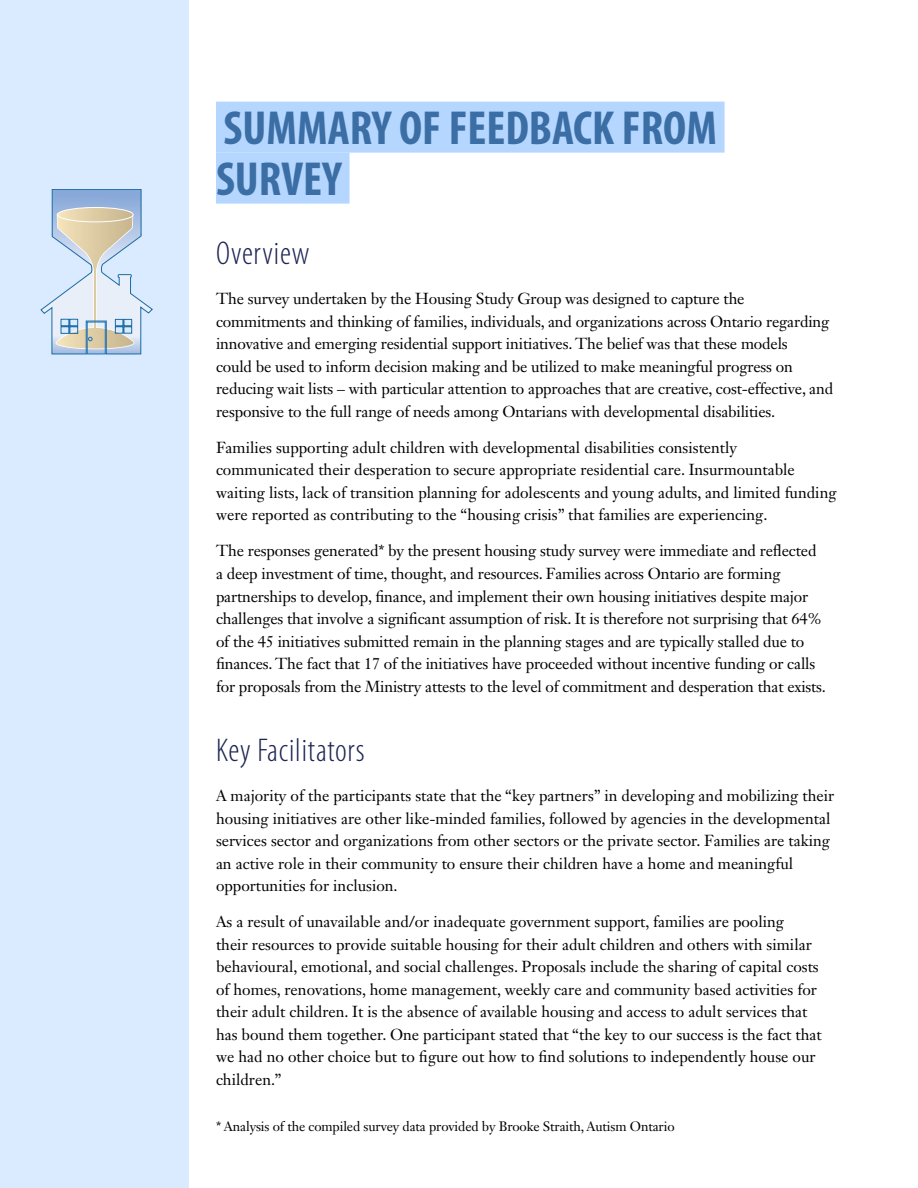
<style>
.page{position:relative;width:918px;height:1188px;background:#fff}
.page>*{position:absolute;margin:0;border:0;box-sizing:border-box;transform-origin:0 0}
.t1{font:700 condensed 48px/51px "Myriad Pro";color:#3b6ea4}
.t2{font:300 condensed 33px "Myriad Pro";letter-spacing:.025em;color:#1d2552}
.t3{font:15.75px/22.5px "Janson Text LT Std";color:#000}
.t4{font:13.5px "Janson Text LT Std";letter-spacing:-.01em;color:#000}
</style>
<div class="page">
<div style="left:0;top:0;width:189px;height:1188px;background:#daeaff"></div>
<svg style="left:40px;top:189px;width:113px;height:165px"></svg>
<div style="left:216px;top:102px;width:509px;height:51px;background:#b5d6ff"></div>
<div style="left:216px;top:153px;width:134px;height:51px;background:#b5d6ff"></div>
<h1 class="t1" style="left:216px;top:101px;width:502px">SUMMARY OF FEEDBACK FROM<br>SURVEY</h1>
<h2 class="t2" style="left:216px;top:234px;width:95px">Overview</h2>
<p class="t3" style="left:216px;top:288px;width:619px">The survey undertaken by the Housing Study Group was designed to capture the commitments and thinking of families, individuals, and organizations across Ontario regarding innovative and emerging residential support initiatives. The belief was that these models<br>could be used to inform decision making and be utilized to make meaningful progress on reducing wait lists – with particular attention to approaches that are creative, cost-effective, and responsive to the full range of needs among Ontarians with developmental disabilities.</p>
<p class="t3" style="left:216px;top:436px;width:622px">Families supporting adult children with developmental disabilities consistently communicated their desperation to secure appropriate residential care. Insurmountable waiting lists, lack of transition planning for adolescents and young adults, and limited funding were reported as contributing to the “housing crisis” that families are experiencing.</p>
<p class="t3" style="left:216px;top:540px;width:612px">The responses generated* by the present housing study survey were immediate and reflected a deep investment of time, thought, and resources. Families across Ontario are forming partnerships to develop, finance, and implement their own housing initiatives despite major challenges that involve a significant assumption of risk. It is therefore not surprising that 64% of the 45 initiatives submitted remain in the planning stages and are typically stalled due to finances. The fact that 17 of the initiatives have proceeded without incentive funding or calls for proposals from the Ministry attests to the level of commitment and desperation that exists.</p>
<h2 class="t2" style="left:216px;top:731px;width:150px">Key Facilitators</h2>
<p class="t3" style="left:216px;top:784px;width:620px">A majority of the participants state that the “key partners” in developing and mobilizing their housing initiatives are other like-minded families, followed by agencies in the developmental services sector and organizations from other sectors or the private sector. Families are taking an active role in their community to ensure their children have a home and meaningful opportunities for inclusion.</p>
<p class="t3" style="left:216px;top:910px;width:607px">As a result of unavailable and/or inadequate government support, families are pooling<br>their resources to provide suitable housing for their adult children and others with similar behavioural, emotional, and social challenges. Proposals include the sharing of capital costs of homes, renovations, home management, weekly care and community based activities for their adult children. It is the absence of available housing and access to adult services that has bound them together. One participant stated that “the key to our success is the fact that we had no other choice but to figure out how to find solutions to independently house our children.”</p>
<p class="t4" style="left:216px;top:1118px;width:460px">* Analysis of the compiled survey data provided by Brooke Straith, Autism Ontario</p>
</div>
